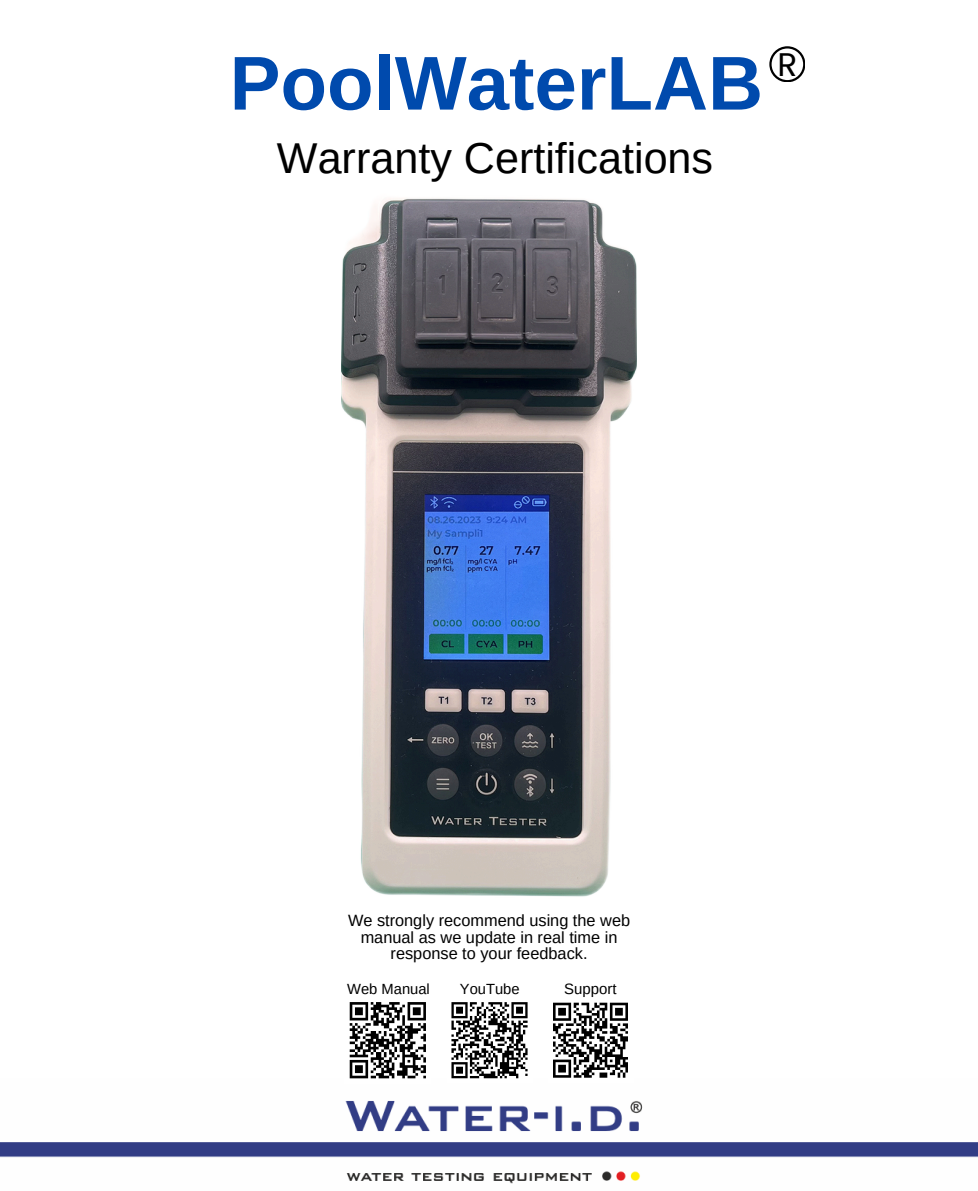
<style>
.page{position:relative;width:978px;height:1191px;background:#fff}
.page>*{position:absolute;margin:0;border:0;box-sizing:border-box;transform-origin:0 0}
.t1{font:700 76.2px "Arimo";color:#004aad}
.t2{font:43.2px "Arimo";color:#000}
.t3{font:32.7px "Poppins";color:#000}
.t4{font:16.2px/16.2px "Arimo";color:#000;text-align:center}
.t5{font:15px "Arimo";color:#000}
.t6{font:14.7px "Arimo";color:#000}
</style>
<div class="page">
<img style="left:342px;top:198px;width:294px;height:699px">
<img style="left:0;top:1101px;width:978px;height:83px">
<svg style="left:451px;top:1002px;width:77px;height:77px"></svg>
<svg style="left:553px;top:1002px;width:75px;height:76px"></svg>
<svg style="left:349px;top:1002px;width:77px;height:77px"></svg>
<svg style="left:769px;top:46px;width:36px;height:36px"></svg>
<p class="t1" style="left:230px;top:41px;width:535px">PoolWaterLAB</p>
<p class="t2" style="left:277px;top:134px;width:438px">Warranty Certifications</p>
<p class="t3" style="left:777px;top:41px;width:21px">R</p>
<p class="t4" style="left:348px;top:912px;width:284px">We strongly recommend using the web manual as we update in real time in response to your feedback.</p>
<p class="t6" style="left:347px;top:980px;width:84px">Web Manual</p>
<p class="t6" style="left:460px;top:980px;width:61px">YouTube</p>
<h2 class="t5" style="left:564px;top:980px;width:54px">Support</h2>
</div>
